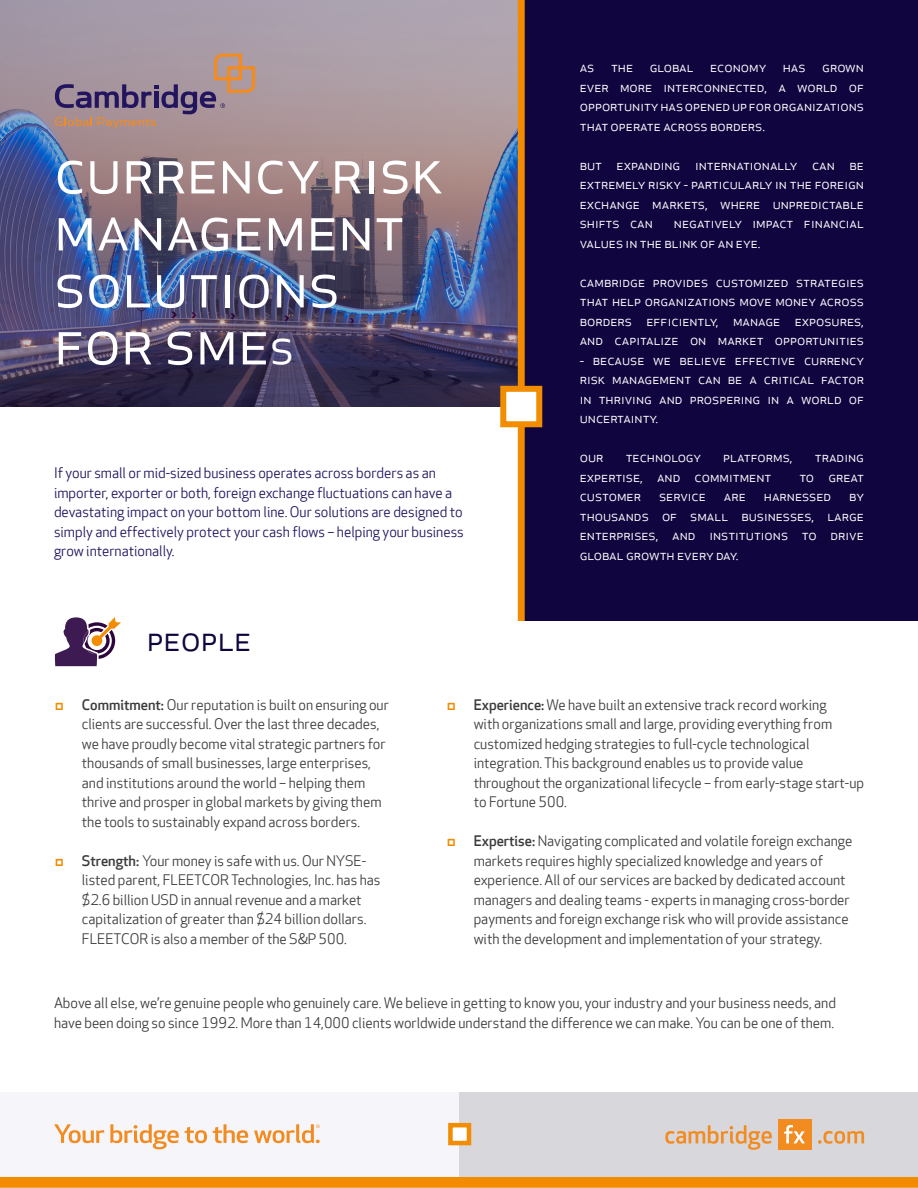
<style>
.page{position:relative;width:918px;height:1188px;background:#fff}
.page>*{position:absolute;margin:0;border:0;box-sizing:border-box;transform-origin:0 0}
.t1{font:64.5px/57px "Apex New";color:#fff}
.t2{font:34.5px "Apex New";color:#10053f}
.t3{font:14.25px/19.5px "Apex New";color:#3c3c3c}
.t4{font:14.25px/19.5px "Apex New";color:#fff;text-align:justify}
.t5{font:14.25px/19.5px "Apex New";color:#23145f}
.t6{font:500 14.25px "Apex New";color:#f38b00}
.s1{font-size:49.5px}
.s2{font-weight:500}
</style>
<div class="page">
<svg style="left:0;top:0;width:518px;height:407px;background:#726a82"></svg>
<div style="left:521px;top:0;width:397px;height:621px;background:#10053f"></div>
<svg style="left:55px;top:54px;width:200px;height:74px;background:#9d868e"></svg>
<svg style="left:54px;top:617px;width:67px;height:49px"></svg>
<div style="left:518px;top:0;width:7px;height:621px;border:3px solid #f38b00"></div>
<div style="left:500px;top:386px;width:42px;height:41px;background:#fff;border:6px solid #f28c00"></div>
<div style="left:0;top:1093px;width:459px;height:85px;background:#f5f5fa"></div>
<div style="left:460px;top:1093px;width:458px;height:85px;background:#d7d7dc"></div>
<svg style="left:665px;top:1125px;width:107px;height:25px"></svg>
<svg style="left:818px;top:1131px;width:46px;height:13px"></svg>
<div style="left:778px;top:1119px;width:34px;height:31px;background:#f28b20"></div>
<svg style="left:784px;top:1125px;width:21px;height:18px"></svg>
<div style="left:448px;top:1123px;width:23px;height:22px;background:#fff;border:4px solid #f28c00"></div>
<div style="left:0;top:1178px;width:918px;height:9px;background:#f38b00"></div>
<div style="left:0;top:1177px;width:918px;height:11px;border:2px solid #f28c00"></div>
<svg style="left:54px;top:1124px;width:50px;height:19px"></svg>
<svg style="left:110px;top:1124px;width:69px;height:25px"></svg>
<svg style="left:185px;top:1127px;width:22px;height:16px"></svg>
<svg style="left:213px;top:1124px;width:35px;height:19px"></svg>
<svg style="left:254px;top:1124px;width:66px;height:19px"></svg>
<p class="t1" style="left:54px;top:144px;width:391px">currency risk management solutions</p>
<p class="t1" style="left:54px;top:315px;width:241px">for sme<span class="s1">s</span></p>
<p class="t5" style="left:54px;top:464px;width:411px">If your small or mid-sized business operates across borders as an importer, exporter or both, foreign exchange fluctuations can have a devastating impact on your bottom line. Our solutions are designed to simply and effectively protect your cash flows – helping your business grow internationally.</p>
<p class="t2" style="left:147px;top:620px;width:106px">people</p>
<p class="t4" style="left:580px;top:58px;width:286px">as the global economy has grown ever more interconnected, a world of opportunity has opened up for organizations that operate across borders.</p>
<p class="t4" style="left:580px;top:155px;width:286px">but expanding internationally can be extremely risky - particularly in the foreign exchange markets, where unpredictable shifts can</p>
<p class="t4" style="left:580px;top:214px;width:286px;text-indent:94px">negatively impact financial values in the blink of an eye.</p>
<p class="t4" style="left:580px;top:272px;width:286px">cambridge provides customized strategies that help organizations move money across borders efficiently, manage exposures, and capitalize on market opportunities</p>
<p class="t4" style="left:580px;top:350px;width:286px">- because we believe effective currency risk management can be a critical factor in thriving and prospering in a world of uncertainty.</p>
<p class="t4" style="left:580px;top:448px;width:25px">our</p>
<p class="t4" style="left:626px;top:448px;width:77px">technology</p>
<p class="t4" style="left:723px;top:448px;width:71px">platforms,</p>
<p class="t4" style="left:815px;top:448px;width:51px">trading</p>
<p class="t4" style="left:580px;top:467px;width:193px">expertise, and commitment</p>
<p class="t4" style="left:799px;top:467px;width:66px">to great</p>
<p class="t4" style="left:580px;top:487px;width:63px">customer</p>
<p class="t4" style="left:659px;top:487px;width:48px">service</p>
<p class="t4" style="left:724px;top:487px;width:23px">are</p>
<p class="t4" style="left:764px;top:487px;width:69px">harnessed</p>
<p class="t4" style="left:580px;top:487px;width:286px;text-indent:270px">by thousands of small businesses, large enterprises, and institutions to drive global growth every day.</p>
<p class="t6" style="left:55px;top:697px;width:11px">▫</p>
<p class="t3" style="left:82px;top:696px;width:309px"><span class="s2">Commitment:</span> Our reputation is built on ensuring our clients are successful. Over the last three decades, we have proudly become vital strategic partners for thousands of small businesses, large enterprises, and institutions around the world – helping them thrive and prosper in global markets by giving them the tools to sustainably expand across borders.</p>
<p class="t6" style="left:55px;top:853px;width:11px">▫</p>
<p class="t3" style="left:82px;top:852px;width:300px"><span class="s2">Strength:</span> Your money is safe with us. Our NYSE&shy;listed parent, FLEETCOR Technologies, Inc. has has $2.6 billion USD in annual revenue and a market</p>
<p class="t3" style="left:82px;top:910px;width:286px">capitalization of greater than $24 billion dollars.</p>
<p class="t3" style="left:82px;top:930px;width:267px">FLEETCOR is also a member of the S&amp;P 500.</p>
<p class="t6" style="left:447px;top:696px;width:11px">▫</p>
<p class="t3" style="left:474px;top:695px;width:392px"><span class="s2">Experience:</span> We have built an extensive track record working<br>with organizations small and large, providing everything from customized hedging strategies to full-cycle technological integration. This background enables us to provide value throughout the organizational lifecycle – from early-stage start-up to Fortune 500.</p>
<p class="t6" style="left:447px;top:833px;width:11px">▫</p>
<p class="t3" style="left:474px;top:832px;width:380px"><span class="s2">Expertise:</span> Navigating complicated and volatile foreign exchange markets requires highly specialized knowledge and years of experience. All of our services are backed by dedicated account managers and dealing teams - experts in managing cross-border payments and foreign exchange risk who will provide assistance with the development and implementation of your strategy.</p>
<p class="t3" style="left:54px;top:994px;width:784px">Above all else, we’re genuine people who genuinely care. We believe in getting to know you, your industry and your business needs, and have been doing so since 1992. More than 14,000 clients worldwide understand the difference we can make. You can be one of them.</p>
</div>
